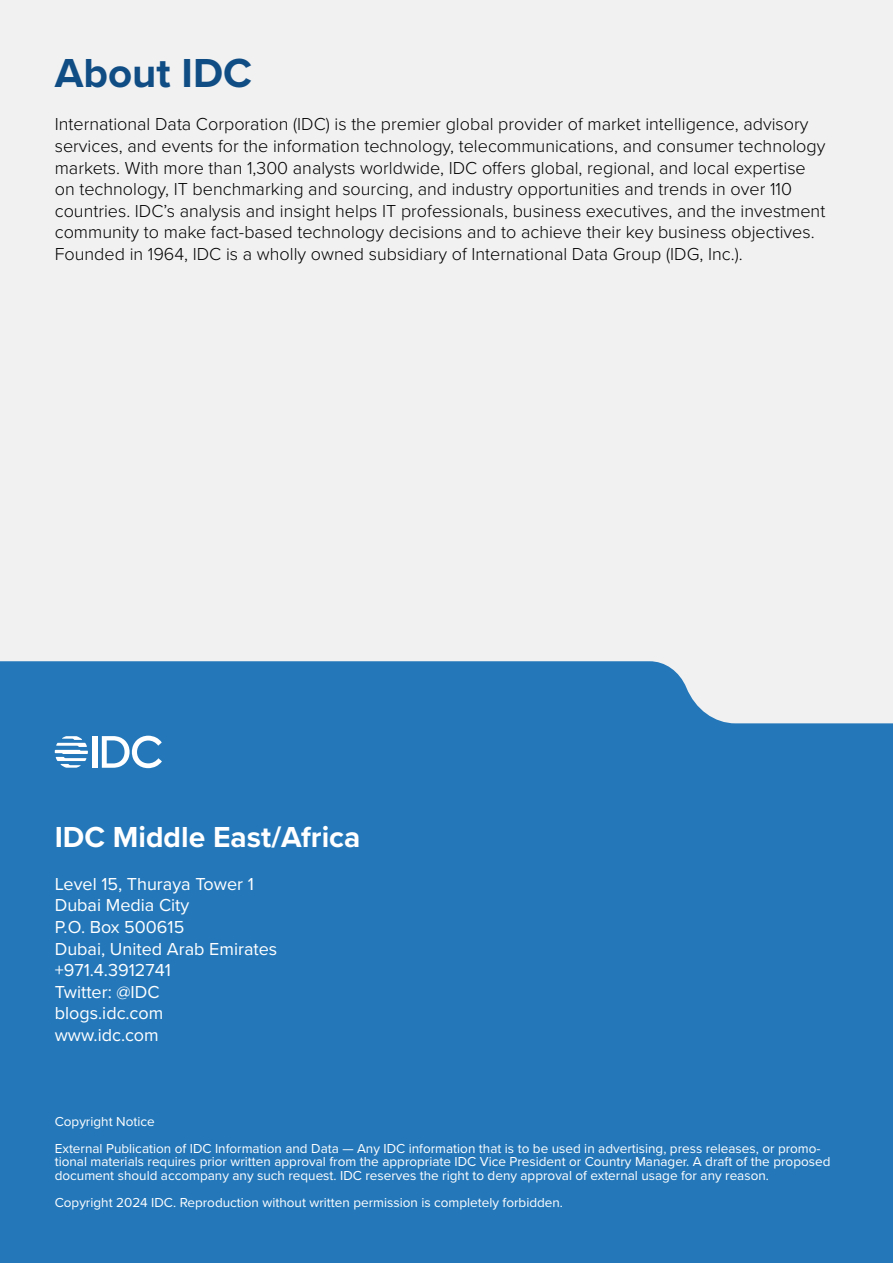
<style>
.page{position:relative;width:893px;height:1263px;background:#f1f1f2}
.page>*{position:absolute;margin:0;border:0;box-sizing:border-box;transform-origin:0 0}
.t1{font:700 42px "Proxima Nova";color:#104d84}
.t2{font:700 30px "Proxima Nova";color:#fff}
.t3{font:300 18px/21.6px "Proxima Nova";color:#000}
.t4{font:18px/21.6px "Proxima Nova";color:#fff}
.t5{font:13.5px/27px "Proxima Nova";color:#fff}
</style>
<div class="page">
<div style="left:0;top:661px;width:893px;height:602px;background:#2478ba"></div>
<div style="left:93px;top:736px;width:5px;height:32px;background:#fff"></div>
<svg style="left:102px;top:736px;width:60px;height:32px"></svg>
<svg style="left:55px;top:736px;width:33px;height:32px"></svg>
<h1 class="t1" style="left:55px;top:42px;width:199px">About IDC</h1>
<p class="t3" style="left:55px;top:113px;width:772px">International Data Corporation (IDC) is the premier global provider of market intelligence, advisory services, and events for the information technology, telecommunications, and consumer technology markets. With more than 1,300 analysts worldwide, IDC offers global, regional, and local expertise on technology, IT benchmarking and sourcing, and industry opportunities and trends in over 110 countries. IDC’s analysis and insight helps IT professionals, business executives, and the investment community to make fact-based technology decisions and to achieve their key business objectives.<br>Founded in 1964, IDC is a wholly owned subsidiary of International Data Group (IDG, Inc.).</p>
<h2 class="t2" style="left:55px;top:814px;width:307px">IDC Middle East/Africa</h2>
<p class="t4" style="left:55px;top:872px;width:224px">Level 15, Thuraya Tower 1<br>Dubai Media City<br>P.O. Box 500615<br>Dubai, United Arab Emirates +971.4.3912741<br>Twitter: @IDC<br>blogs.idc.com<br>www.idc.com</p>
<p class="t5" style="left:55px;top:1107px;width:767px">Copyright Notice<br>External Publication of IDC Information and Data — Any IDC information that is to be used in advertising, press releases, or promo-</p>
<p class="t5" style="left:55px;top:1154px;width:777px;line-height:13.5px">tional materials requires prior written approval from the appropriate IDC Vice President or Country Manager. A draft of the proposed document should accompany any such request. IDC reserves the right to deny approval of external usage for any reason.</p>
<p class="t5" style="left:55px;top:1188px;width:510px">Copyright 2024 IDC. Reproduction without written permission is completely forbidden.</p>
</div>
